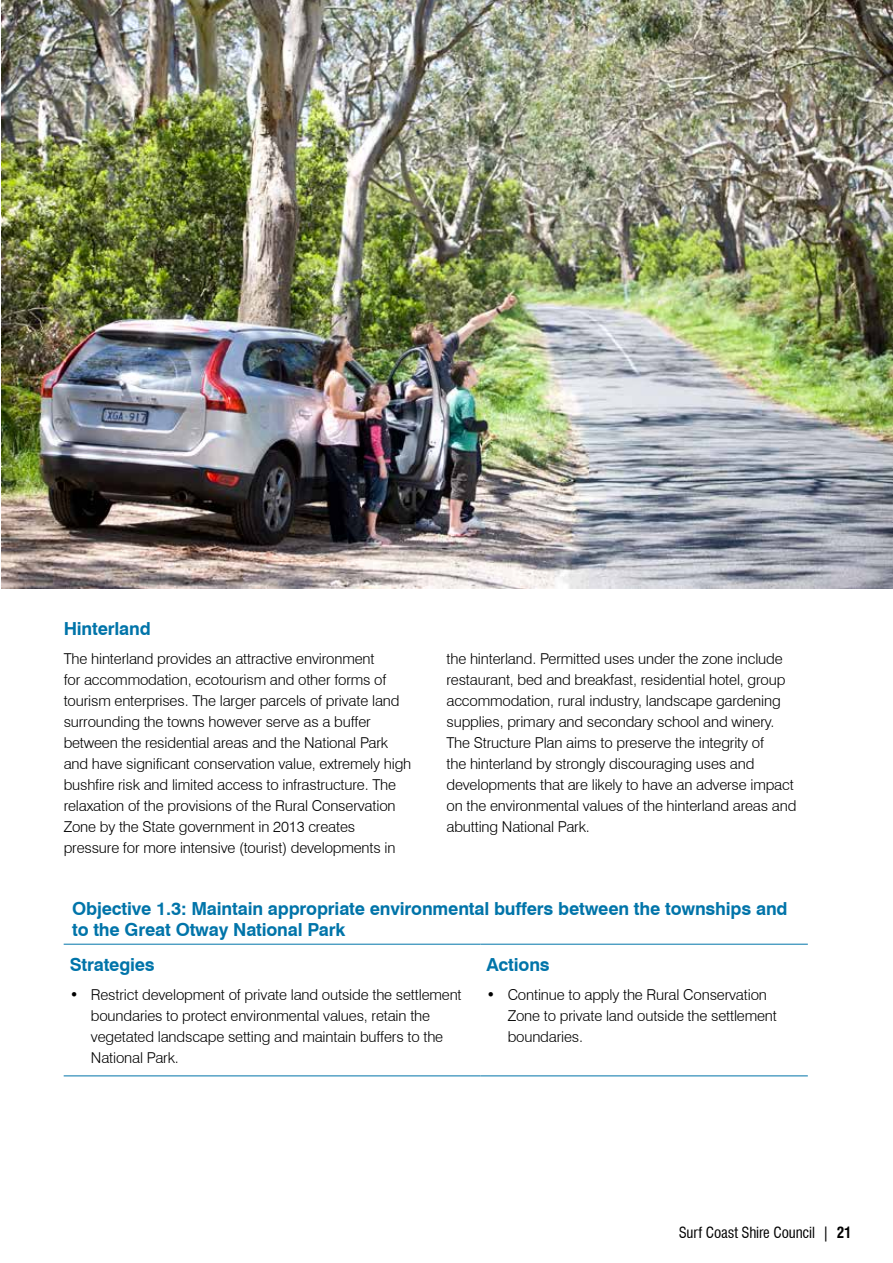
<style>
.page{position:relative;width:893px;height:1263px;background:#fff}
.page>*{position:absolute;margin:0;border:0;box-sizing:border-box;transform-origin:0 0}
.t1{font:700 18px/21px "Swiss 721 BT";letter-spacing:-.01em;color:#0074a9}
.t2{font:300 15px/21px "Swiss 721 BT";letter-spacing:-.01em;color:#000}
.t3{font:condensed 15px "Swiss 721 BT";letter-spacing:-.01em;color:#000}
.s1{font-weight:700}
</style>
<div class="page">
<hr style="left:64px;top:944px;width:416px;height:1px;background:#0074a9">
<hr style="left:480px;top:944px;width:328px;height:1px;background:#0074a9">
<hr style="left:64px;top:1075px;width:416px;height:1px;background:#0074a9">
<hr style="left:480px;top:1075px;width:328px;height:1px;background:#0074a9">
<img style="left:2px;top:0;width:891px;height:588px">
<p class="t1" style="left:64px;top:618px;width:89px">Hinterland</p>
<p class="t2" style="left:64px;top:648px;width:349px">The hinterland provides an attractive environment<br>for accommodation, ecotourism and other forms of tourism enterprises. The larger parcels of private land surrounding the towns however serve as a buffer between the residential areas and the National Park and have significant conservation value, extremely high bushfire risk and limited access to infrastructure. The relaxation of the provisions of the Rural Conservation Zone by the State government in 2013 creates pressure for more intensive (tourist) developments in</p>
<p class="t2" style="left:446px;top:648px;width:351px">the hinterland. Permitted uses under the zone include restaurant, bed and breakfast, residential hotel, group accommodation, rural industry, landscape gardening supplies, primary and secondary school and winery.<br>The Structure Plan aims to preserve the integrity of<br>the hinterland by strongly discouraging uses and developments that are likely to have an adverse impact on the environmental values of the hinterland areas and abutting National Park.</p>
<p class="t1" style="left:72px;top:898px;width:717px">Objective 1.3: Maintain appropriate environmental buffers between the townships and to the Great Otway National Park</p>
<p class="t1" style="left:70px;top:953px;width:87px">Strategies</p>
<p class="t2" style="left:91px;top:984px;width:372px;text-indent:-21px">• Restrict development of private land outside the settlement boundaries to protect environmental values, retain the vegetated landscape setting and maintain buffers to the National Park.</p>
<p class="t1" style="left:486px;top:953px;width:65px">Actions</p>
<p class="t2" style="left:508px;top:984px;width:271px;text-indent:-21px">• Continue to apply the Rural Conservation<br>Zone to private land outside the settlement boundaries.</p>
<p class="t3" style="left:679px;top:1223px;width:174px">Surf Coast Shire Council | <span class="s1">21</span></p>
</div>
